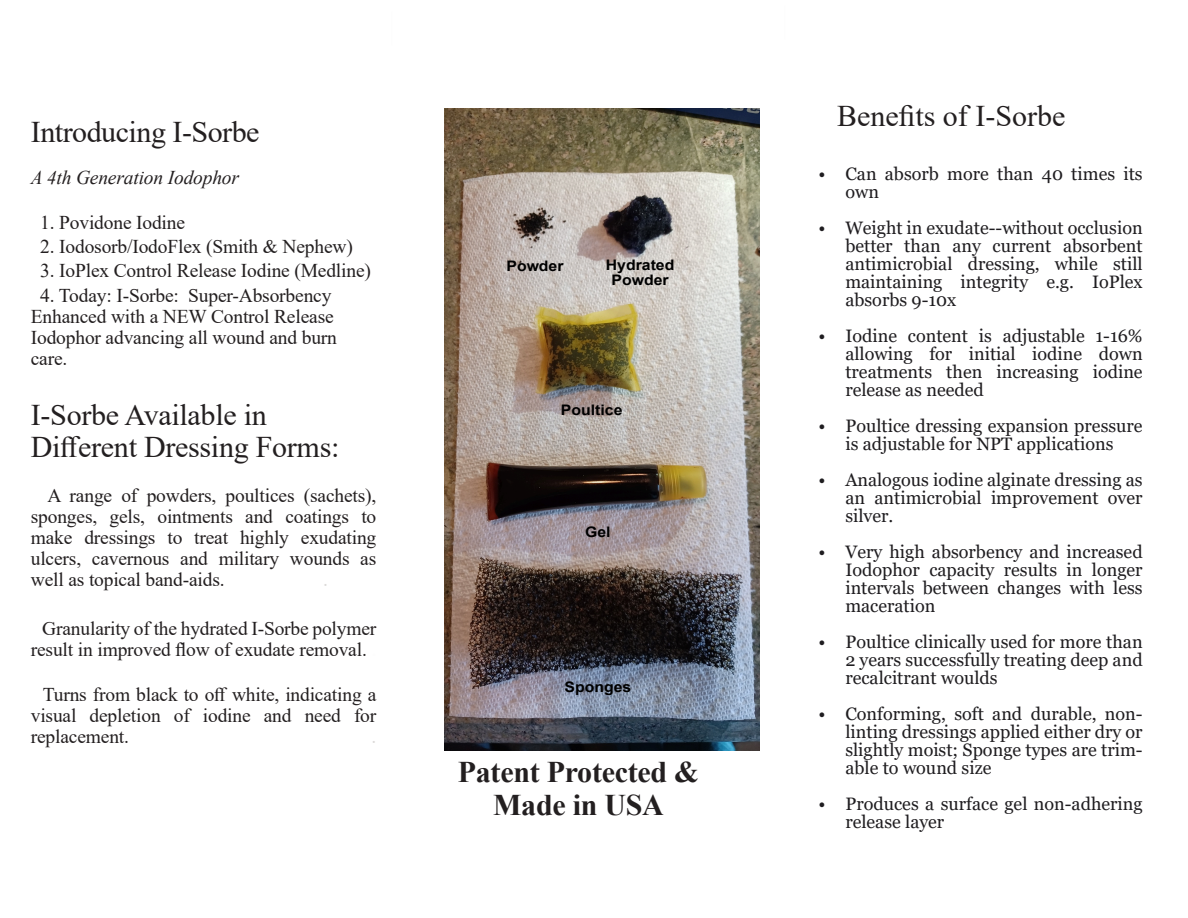
<style>
.page{position:relative;width:1188px;height:918px;background:#fff}
.page>*{position:absolute;margin:0;border:0;box-sizing:border-box;transform-origin:0 0}
.t1{font:30px/32.2px "Times New Roman";letter-spacing:-.01em;color:#231f20}
.t2{font:700 30px/32.2px "Times New Roman";letter-spacing:-.01em;color:#231f20;text-align:center}
.t3{font:19.5px/21px "Times New Roman";letter-spacing:-.01em;color:#231f20;text-align:justify}
.t4{font:italic 19.5px "Times New Roman";letter-spacing:-.01em;color:#231f20}
.t5{font:19.5px "Times New Roman";color:#dbd9d8}
.t6{font:18px/18px "Georgia";color:#1f1d20;text-align:justify}
.t7{font:700 14.55px/15px "Arial";color:#000;text-align:center;scale:1.09 1}
.s1{color:#fdfdfd}
</style>
<div class="page">
<img style="left:444px;top:108px;width:315px;height:643px">
<h1 class="t1" style="left:31px;top:118px;width:230px">Introducing I-Sorbe</h1>
<p class="t4" style="left:31px;top:170px;width:210px">A 4th Generation Iodophor</p>
<p class="t3" style="left:40px;top:214px;width:146px">1. Povidone Iodine</p>
<p class="t3" style="left:40px;top:238px;width:314px">2. Iodosorb/IodoFlex (Smith &amp; Nephew)</p>
<p class="t3" style="left:40px;top:262px;width:332px">3. IoPlex Control Release Iodine (Medline)</p>
<p class="t3" style="left:31px;top:287px;width:308px;text-align:left;text-indent:9px">4. Today: I-Sorbe: Super-Absorbency<br>Enhanced with a NEW Control Release<br>Iodophor advancing all wound and burn care.</p>
<h1 class="t1" style="left:31px;top:401px;width:310px">I-Sorbe Available in<br>Different Dressing Forms:</h1>
<p class="t3" style="left:31px;top:487px;width:347px;text-indent:17px">A range of powders, poultices (sachets), sponges, gels, ointments and coatings to make dressings to treat highly exudating ulcers, cavernous and military wounds as well as topical band-aids.</p>
<p class="t5" style="left:323px;top:573px;width:6px">.</p>
<p class="t3" style="left:31px;top:620px;width:347px;text-align:center">Granularity of the hydrated I-Sorbe polymer result in improved flow of exudate removal. <span class="s1">.</span></p>
<p class="t3" style="left:31px;top:686px;width:347px;text-indent:12px">Turns from black to off white, indicating a visual depletion of iodine and need for replacement.</p>
<p class="t5" style="left:372px;top:730px;width:6px">.</p>
<p class="t7" style="left:506px;top:260px;width:54px">Powder</p>
<p class="t7" style="left:606px;top:259px;width:64px">Hydrated<br>Powder</p>
<p class="t7" style="left:561px;top:404px;width:58px">Poultice</p>
<p class="t7" style="left:585px;top:526px;width:25px">Gel</p>
<p class="t7" style="left:565px;top:681px;width:63px">Sponges</p>
<h1 class="t2" style="left:458px;top:759px;width:243px">Patent Protected &amp;<br>Made in USA</h1>
<h1 class="t1" style="left:837px;top:103px;width:230px">Benefits of I-Sorbe</h1>
<p class="t6" style="left:845px;top:166px;width:299px;text-indent:-27px">• Can absorb more than 40 times its own</p>
<p class="t6" style="left:845px;top:220px;width:299px;text-indent:-27px">• Weight in exudate--without occlusion better than any current absorbent antimicrobial dressing, while still maintaining integrity e.g. IoPlex absorbs 9-10x</p>
<p class="t6" style="left:845px;top:328px;width:299px;text-indent:-27px">• Iodine content is adjustable 1-16% allowing for initial iodine down treatments then increasing iodine release as needed</p>
<p class="t6" style="left:818px;top:418px;width:326px;text-align:center">• Poultice dressing expansion pressure is adjustable for NPT applications</p>
<p class="t6" style="left:845px;top:472px;width:299px;text-indent:-27px">• Analogous iodine alginate dressing as an antimicrobial improvement over silver.</p>
<p class="t6" style="left:845px;top:544px;width:299px;text-indent:-27px">• Very high absorbency and increased Iodophor capacity results in longer intervals between changes with less maceration</p>
<p class="t6" style="left:845px;top:634px;width:299px;text-indent:-27px">• Poultice clinically used for more than 2 years successfully treating deep and recalcitrant woulds</p>
<p class="t6" style="left:845px;top:706px;width:299px;text-indent:-27px">• Conforming, soft and durable, non&shy;linting dressings applied either dry or slightly moist; Sponge types are trim&shy;able to wound size</p>
<p class="t6" style="left:845px;top:796px;width:299px;text-indent:-27px">• Produces a surface gel non-adhering release layer</p>
</div>
